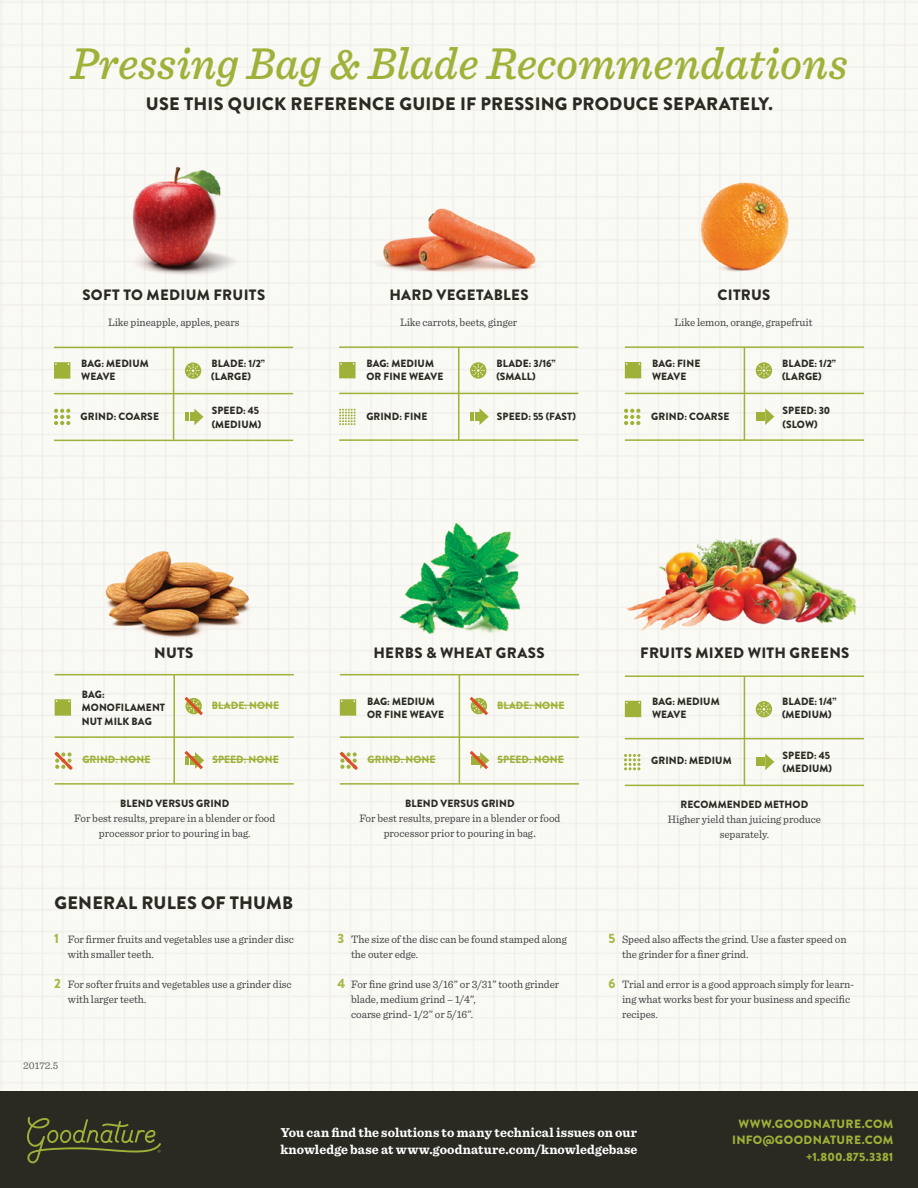
<style>
.page{position:relative;width:918px;height:1188px;background:#fff}
.page>*{position:absolute;margin:0;border:0;box-sizing:border-box;transform-origin:0 0}
.t1{font:italic 500 46.5px "Sentinel";letter-spacing:.005em;color:#a0b139;scale:.96 1}
.t2{font:900 18px "Brandon Grotesque";letter-spacing:.015em;color:#2a2a22}
.t3{font:900 15px "Brandon Grotesque";letter-spacing:.02em;color:#2a2a22}
.t4{font:700 13.5px/16.5px "Sentinel";letter-spacing:.01em;color:#fff}
.t5{font:900 13.5px "Brandon Grotesque";color:#a9b748}
.t6{font:900 12px/16.5px "Brandon Grotesque";letter-spacing:.025em;color:#a0b139;text-align:right}
.t7{font:11.25px/15px "Sentinel";letter-spacing:-.005em;color:#414042}
.t8{font:10.65px "Sentinel";letter-spacing:-.005em;color:#58595b}
.t9{font:900 10.5px/13.5px "Brandon Grotesque";letter-spacing:.01em;color:#2a2a22}
.t10{font:900 10.5px "Brandon Grotesque";letter-spacing:.01em;color:#a0b139}
.s1{font-family:"Proxima Nova";font-size:13.5px}
</style>
<div class="page">
<img style="left:0;top:0;width:918px;height:1092px">
<div style="left:0;top:1092px;width:918px;height:96px;background:#2a2a22"></div>
<svg style="left:185px;top:409px;width:19px;height:16px"></svg>
<svg style="left:54px;top:362px;width:16px;height:17px"></svg>
<hr style="left:54px;top:347px;width:239px;height:1px;background:#a0b139">
<hr style="left:54px;top:393px;width:239px;height:1px;background:#a0b139">
<hr style="left:54px;top:440px;width:239px;height:1px;background:#a0b139">
<svg style="left:185px;top:362px;width:16px;height:17px"></svg>
<hr style="left:173px;top:347px;width:1px;height:93px;background:#a0b139">
<svg style="left:470px;top:412px;width:3px;height:9px"></svg>
<div style="left:475px;top:412px;width:5px;height:9px;background:#a0b139"></div>
<svg style="left:480px;top:408px;width:9px;height:17px"></svg>
<svg style="left:756px;top:408px;width:18px;height:17px"></svg>
<svg style="left:756px;top:754px;width:18px;height:16px"></svg>
<svg style="left:339px;top:362px;width:17px;height:16px"></svg>
<svg style="left:625px;top:362px;width:16px;height:16px"></svg>
<svg style="left:625px;top:701px;width:16px;height:16px"></svg>
<hr style="left:339px;top:346px;width:239px;height:2px;background:#a0b139">
<hr style="left:625px;top:346px;width:239px;height:2px;background:#a0b139">
<hr style="left:625px;top:675px;width:239px;height:2px;background:#a0b139">
<hr style="left:339px;top:393px;width:239px;height:1px;background:#a0b139">
<hr style="left:625px;top:393px;width:239px;height:1px;background:#a0b139">
<hr style="left:625px;top:738px;width:239px;height:1px;background:#a0b139">
<hr style="left:339px;top:439px;width:239px;height:2px;background:#a0b139">
<hr style="left:625px;top:439px;width:239px;height:2px;background:#a0b139">
<hr style="left:625px;top:785px;width:239px;height:1px;background:#a0b139">
<svg style="left:470px;top:362px;width:16px;height:17px"></svg>
<svg style="left:756px;top:362px;width:16px;height:17px"></svg>
<svg style="left:756px;top:701px;width:16px;height:16px"></svg>
<hr style="left:458px;top:347px;width:1px;height:93px;background:#a0b139">
<hr style="left:744px;top:347px;width:1px;height:93px;background:#a0b139">
<hr style="left:744px;top:676px;width:1px;height:109px;background:#a0b139">
<svg style="left:55px;top:699px;width:16px;height:17px"></svg>
<svg style="left:340px;top:699px;width:16px;height:17px"></svg>
<hr style="left:212px;top:759px;width:67px;height:1px;background:#a0b139">
<hr style="left:498px;top:759px;width:66px;height:1px;background:#a0b139">
<hr style="left:212px;top:705px;width:67px;height:1px;background:#a0b139">
<hr style="left:497px;top:705px;width:68px;height:1px;background:#a0b139">
<hr style="left:55px;top:674px;width:239px;height:1px;background:#a0b139">
<hr style="left:340px;top:674px;width:239px;height:1px;background:#a0b139">
<hr style="left:55px;top:736px;width:239px;height:2px;background:#a0b139">
<hr style="left:340px;top:736px;width:239px;height:2px;background:#a0b139">
<hr style="left:55px;top:783px;width:239px;height:2px;background:#a0b139">
<hr style="left:340px;top:783px;width:239px;height:2px;background:#a0b139">
<hr style="left:173px;top:675px;width:2px;height:109px;background:#a0b139">
<hr style="left:459px;top:675px;width:1px;height:109px;background:#a0b139">
<hr style="left:82px;top:759px;width:68px;height:1px;background:#a0b139">
<hr style="left:368px;top:759px;width:68px;height:1px;background:#a0b139">
<svg style="left:181px;top:694px;width:25px;height:24px"></svg>
<svg style="left:466px;top:694px;width:25px;height:24px"></svg>
<svg style="left:181px;top:748px;width:25px;height:24px"></svg>
<svg style="left:466px;top:748px;width:25px;height:24px"></svg>
<svg style="left:51px;top:748px;width:25px;height:25px"></svg>
<svg style="left:336px;top:748px;width:25px;height:25px"></svg>
<svg style="left:54px;top:409px;width:16px;height:16px"></svg>
<svg style="left:339px;top:409px;width:17px;height:16px"></svg>
<svg style="left:624px;top:409px;width:16px;height:16px"></svg>
<svg style="left:624px;top:754px;width:16px;height:16px"></svg>
<svg style="left:27px;top:1117px;width:134px;height:46px"></svg>
<h1 class="t1" style="left:71px;top:28px;width:811px">Pressing Bag &amp; Blade Recommendations</h1>
<h2 class="t2" style="left:146px;top:91px;width:628px">USE THIS QUICK REFERENCE GUIDE IF PRESSING PRODUCE SEPARATELY.</h2>
<h3 class="t3" style="left:82px;top:284px;width:184px">SOFT TO MEDIUM FRUITS</h3>
<h3 class="t3" style="left:718px;top:284px;width:54px">CITRUS</h3>
<h3 class="t3" style="left:389px;top:284px;width:141px">HARD VEGETABLES</h3>
<p class="t7" style="left:108px;top:314px;width:133px">Like pineapple, apples, pears</p>
<p class="t7" style="left:400px;top:314px;width:119px">Like carrots, beets, ginger</p>
<p class="t7" style="left:675px;top:314px;width:139px">Like lemon, orange, grapefruit</p>
<p class="t9" style="left:81px;top:357px;width:69px">BAG: MEDIUM<br>WEAVE</p>
<p class="t9" style="left:211px;top:357px;width:55px">BLADE: 1/2” (LARGE)</p>
<p class="t9" style="left:496px;top:357px;width:61px">BLADE: 3/16” (SMALL)</p>
<p class="t9" style="left:782px;top:357px;width:55px">BLADE: 1/2” (LARGE)</p>
<p class="t9" style="left:366px;top:357px;width:79px">BAG: MEDIUM<br>OR FINE WEAVE</p>
<p class="t9" style="left:652px;top:357px;width:50px">BAG: FINE<br>WEAVE</p>
<p class="t9" style="left:212px;top:404px;width:51px">SPEED: 45 (MEDIUM)</p>
<p class="t9" style="left:497px;top:410px;width:81px">SPEED: 55 (FAST)</p>
<p class="t9" style="left:783px;top:404px;width:49px">SPEED: 30 (SLOW)</p>
<p class="t9" style="left:81px;top:410px;width:80px">GRIND: COARSE</p>
<p class="t9" style="left:366px;top:410px;width:63px">GRIND: FINE</p>
<p class="t9" style="left:651px;top:410px;width:80px">GRIND: COARSE</p>
<h3 class="t3" style="left:154px;top:642px;width:41px">NUTS</h3>
<h3 class="t3" style="left:373px;top:642px;width:173px">HERBS &amp; WHEAT GRASS</h3>
<h3 class="t3" style="left:640px;top:642px;width:211px">FRUITS MIXED WITH GREENS</h3>
<p class="t9" style="left:82px;top:688px;width:85px">BAG:<br>MONOFILAMENT<br>NUT MILK BAG</p>
<p class="t9" style="left:367px;top:694px;width:79px">BAG: MEDIUM<br>OR FINE WEAVE</p>
<p class="t10" style="left:212px;top:752px;width:68px">SPEED: NONE</p>
<p class="t10" style="left:498px;top:752px;width:68px">SPEED: NONE</p>
<p class="t10" style="left:212px;top:698px;width:69px">BLADE: NONE</p>
<p class="t10" style="left:497px;top:698px;width:69px">BLADE: NONE</p>
<p class="t10" style="left:82px;top:752px;width:69px">GRIND: NONE</p>
<p class="t10" style="left:368px;top:752px;width:69px">GRIND: NONE</p>
<p class="t9" style="left:652px;top:694px;width:69px">BAG: MEDIUM<br>WEAVE</p>
<p class="t9" style="left:651px;top:754px;width:82px">GRIND: MEDIUM</p>
<p class="t9" style="left:782px;top:694px;width:56px">BLADE: 1/4” (MEDIUM)</p>
<p class="t9" style="left:783px;top:749px;width:51px">SPEED: 45 (MEDIUM)</p>
<p class="t9" style="left:120px;top:797px;width:111px">BLEND VERSUS GRIND</p>
<p class="t7" style="left:74px;top:810px;width:203px;text-align:center">For best results, prepare in a blender or food processor prior to pouring in bag.</p>
<p class="t9" style="left:405px;top:797px;width:111px">BLEND VERSUS GRIND</p>
<p class="t7" style="left:359px;top:810px;width:203px;text-align:center">For best results, prepare in a blender or food processor prior to pouring in bag<span class="s1">.</span></p>
<p class="t9" style="left:681px;top:798px;width:129px">RECOMMENDED METHOD</p>
<p class="t7" style="left:668px;top:811px;width:155px;text-align:center">Higher yield than juicing produce separately.</p>
<h2 class="t2" style="left:54px;top:890px;width:240px">GENERAL RULES OF THUMB</h2>
<p class="t5" style="left:54px;top:929px;width:6px">1</p>
<p class="t5" style="left:54px;top:974px;width:8px">2</p>
<p class="t7" style="left:68px;top:931px;width:228px">For firmer fruits and vegetables use a grinder disc with smaller teeth.</p>
<p class="t7" style="left:68px;top:976px;width:225px">For softer fruits and vegetables use a grinder disc with larger teeth.</p>
<p class="t5" style="left:338px;top:929px;width:8px">3</p>
<p class="t5" style="left:338px;top:974px;width:9px">4</p>
<p class="t7" style="left:351px;top:931px;width:217px">The size of the disc can be found stamped along the outer edge.</p>
<p class="t7" style="left:351px;top:976px;width:210px">For fine grind use 3/16” or 3/31” tooth grinder blade, medium grind – 1/4”,<br>coarse grind- 1/2” or 5/16”.</p>
<p class="t5" style="left:608px;top:929px;width:8px">5</p>
<p class="t5" style="left:608px;top:974px;width:9px">6</p>
<p class="t7" style="left:622px;top:931px;width:226px">Speed also affects the grind. Use a faster speed on the grinder for a finer grind.</p>
<p class="t7" style="left:622px;top:976px;width:234px">Trial and error is a good approach simply for learn&shy;ing what works best for your business and specific recipes.</p>
<p class="t8" style="left:23px;top:1058px;width:37px">20172.5</p>
<p class="t4" style="left:280px;top:1124px;width:359px">You can find the solutions to many technical issues on our knowledge base at www.goodnature.com/knowledgebase</p>
<p class="t6" style="left:732px;top:1116px;width:163px">WWW.GOODNATURE.COM<br>INFO@GOODNATURE.COM +1.800.875.3381</p>
</div>
